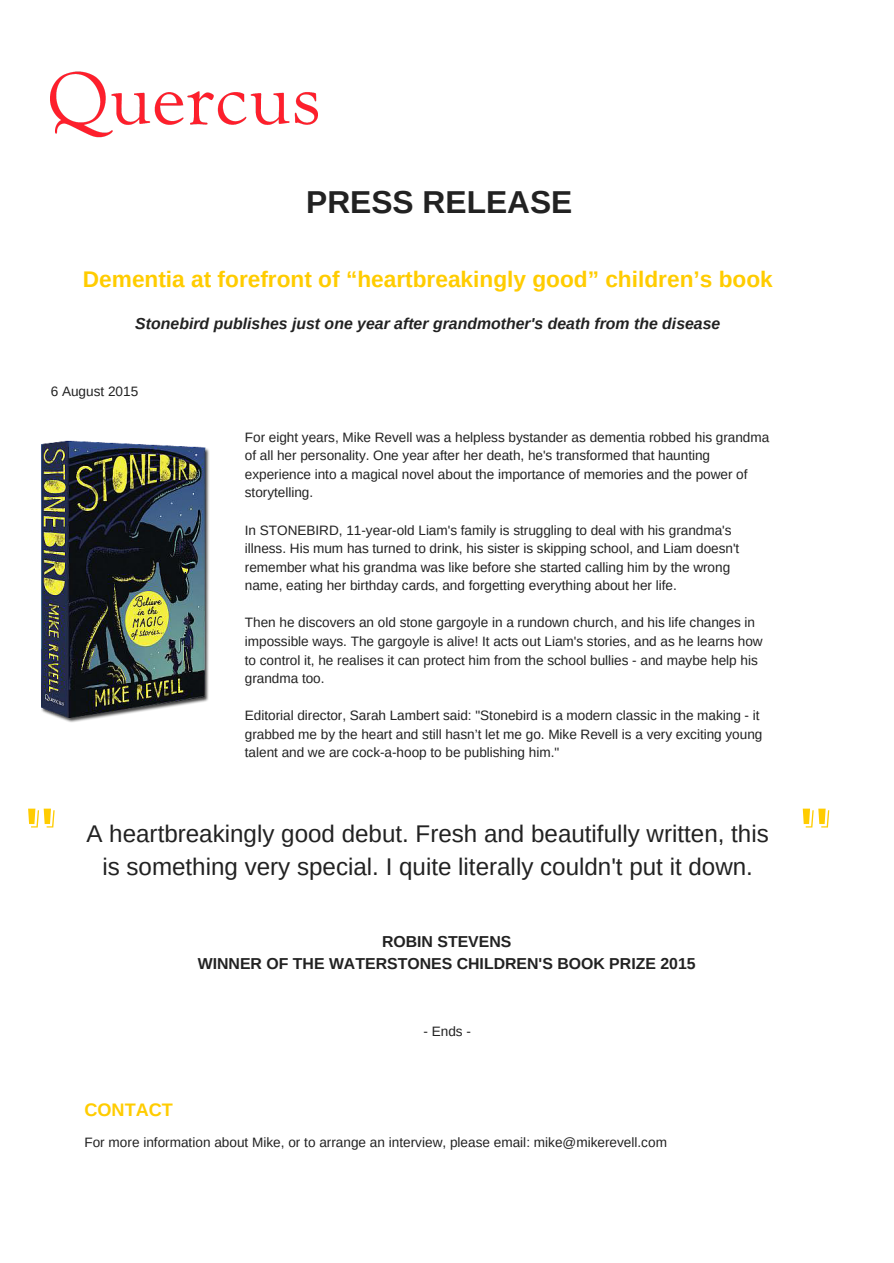
<style>
.page{position:relative;width:894px;height:1263px;background:#fff}
.page>*{position:absolute;margin:0;border:0;box-sizing:border-box;transform-origin:0 0}
.t1{font:66.38px "Vast Shadow";color:#fc0}
.t2{font:700 31.72px "Arimo";color:#222}
.t3{font:24.15px/33.8px "Arimo";color:#222;text-align:center}
.t4{font:700 22.65px "Arimo";color:#fc0}
.t5{font:700 18.15px "Arimo";color:#fc0}
.t6{font:italic 700 15.83px "Arimo";color:#222}
.t7{font:700 15.83px/21.9px "Arimo";color:#222;text-align:center}
.t8{font:13.58px/18.6px "Arimo";letter-spacing:-.005em;color:#222}
</style>
<div class="page">
<img style="left:51px;top:71px;width:266px;height:67px">
<img style="left:41px;top:440px;width:168px;height:283px">
<h2 class="t2" style="left:306px;top:185px;width:267px">PRESS RELEASE</h2>
<h3 class="t4" style="left:83px;top:267px;width:691px">Dementia at forefront of “heartbreakingly good” children’s book</h3>
<p class="t6" style="left:135px;top:315px;width:586px">Stonebird publishes just one year after grandmother's death from the disease</p>
<p class="t8" style="left:51px;top:382px;width:89px">6 August 2015</p>
<p class="t8" style="left:245px;top:428px;width:526px">For eight years, Mike Revell was a helpless bystander as dementia robbed his grandma of all her personality. One year after her death, he's transformed that haunting experience into a magical novel about the importance of memories and the power of storytelling.</p>
<p class="t8" style="left:245px;top:521px;width:496px">In STONEBIRD, 11-year-old Liam's family is struggling to deal with his grandma's illness. His mum has turned to drink, his sister is skipping school, and Liam doesn't remember what his grandma was like before she started calling him by the wrong name, eating her birthday cards, and forgetting everything about her life.</p>
<p class="t8" style="left:245px;top:613px;width:519px">Then he discovers an old stone gargoyle in a rundown church, and his life changes in impossible ways. The gargoyle is alive! It acts out Liam's stories, and as he learns how to control it, he realises it can protect him from the school bullies - and maybe help his grandma too.</p>
<p class="t8" style="left:245px;top:706px;width:519px">Editorial director, Sarah Lambert said: "Stonebird is a modern classic in the making - it grabbed me by the heart and still hasn’t let me go. Mike Revell is a very exciting young talent and we are cock-a-hoop to be publishing him."</p>
<h1 class="t1" style="left:23px;top:788px;width:36px">"</h1>
<h1 class="t1" style="left:797px;top:788px;width:36px">"</h1>
<h3 class="t3" style="left:86px;top:816px;width:683px">A heartbreakingly good debut. Fresh and beautifully written, this is something very special. I quite literally couldn't put it down.</h3>
<p class="t7" style="left:198px;top:931px;width:499px">ROBIN STEVENS<br>WINNER OF THE WATERSTONES CHILDREN'S BOOK PRIZE 2015</p>
<p class="t8" style="left:423px;top:1022px;width:49px">- Ends -</p>
<h3 class="t5" style="left:84px;top:1099px;width:90px">CONTACT</h3>
<p class="t8" style="left:84px;top:1133px;width:584px">For more information about Mike, or to arrange an interview, please email: mike@mikerevell.com</p>
</div>
